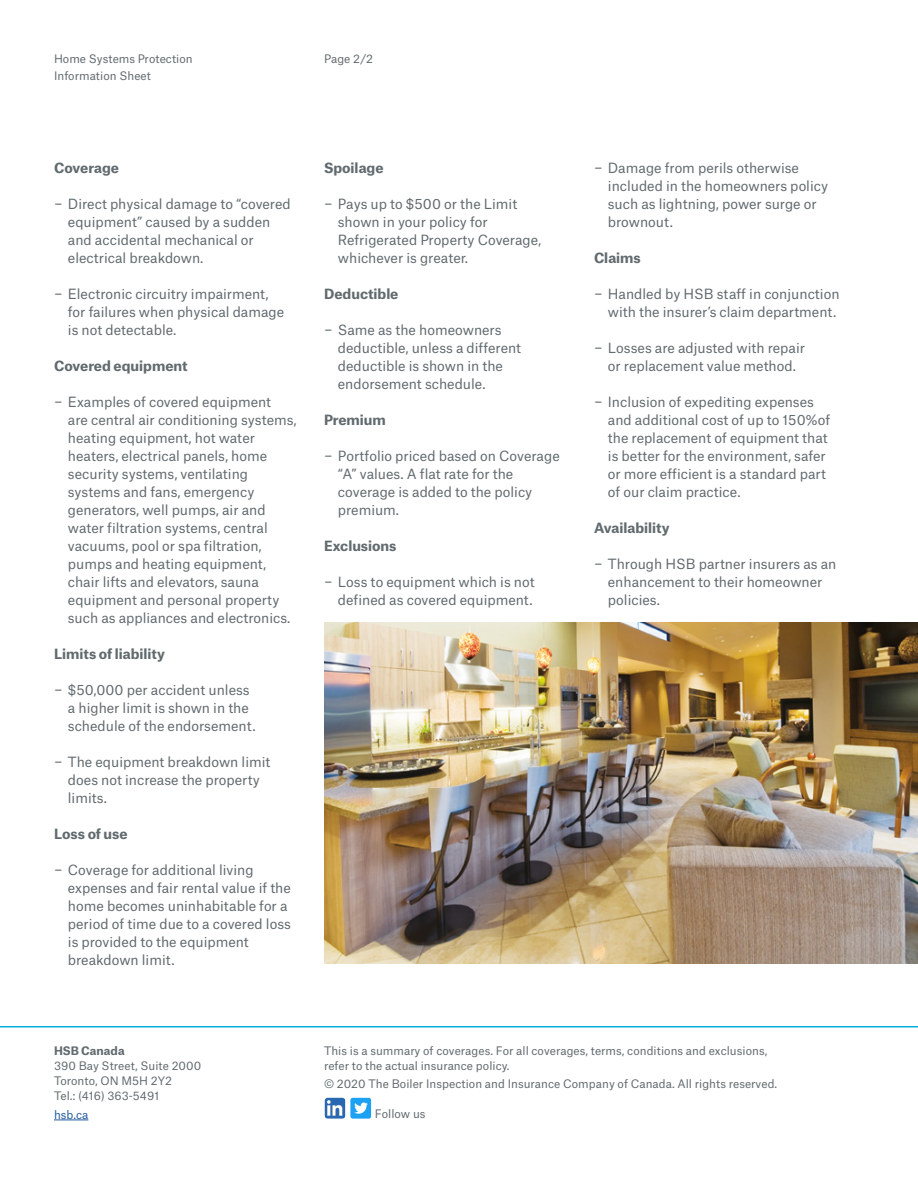
<style>
.page{position:relative;width:918px;height:1188px;background:#fff}
.page>*{position:absolute;margin:0;border:0;box-sizing:border-box;transform-origin:0 0}
.t1{font:13.5px/18px "Munich Re";color:#616a6e}
.t2{font:700 13.5px "Munich Re";color:#616a6e}
.t3{font:11.25px/15px "Munich Re";letter-spacing:.005em;color:#616a6e}
.t4{font:700 11.25px "Munich Re";letter-spacing:.005em;color:#616a6e}
.t5{font:11.25px "Munich Re";color:#245a9c}
</style>
<div class="page">
<img style="left:325px;top:1098px;width:20px;height:21px">
<img style="left:350px;top:1098px;width:21px;height:21px">
<img style="left:324px;top:622px;width:594px;height:342px">
<hr style="left:0;top:1026px;width:918px;height:2px;background:#00b0db">
<hr style="left:54px;top:1120px;width:34px;height:1px;background:#245a9c">
<p class="t3" style="left:54px;top:50px;width:140px">Home Systems Protection</p>
<p class="t3" style="left:324px;top:50px;width:51px">Page 2/2</p>
<p class="t3" style="left:54px;top:67px;width:98px">Information Sheet</p>
<p class="t2" style="left:54px;top:157px;width:67px">Coverage</p>
<p class="t1" style="left:68px;top:193px;width:224px;text-indent:-14px">− Direct physical damage to “covered equipment” caused by a sudden and accidental mechanical or electrical breakdown.</p>
<p class="t1" style="left:68px;top:283px;width:218px;text-indent:-14px">− Electronic circuitry impairment, for failures when physical damage is not detectable.</p>
<p class="t2" style="left:54px;top:355px;width:135px">Covered equipment</p>
<p class="t1" style="left:68px;top:391px;width:230px;text-indent:-14px">− Examples of covered equipment<br>are central air conditioning systems, heating equipment, hot water heaters, electrical panels, home security systems, ventilating systems and fans, emergency generators, well pumps, air and water filtration systems, central vacuums, pool or spa filtration, pumps and heating equipment, chair lifts and elevators, sauna equipment and personal property such as appliances and electronics.</p>
<p class="t2" style="left:54px;top:643px;width:113px">Limits of liability</p>
<p class="t1" style="left:68px;top:679px;width:189px;text-indent:-14px">− $50,000 per accident unless a higher limit is shown in the schedule of the endorsement.</p>
<p class="t1" style="left:68px;top:751px;width:204px;text-indent:-14px">− The equipment breakdown limit does not increase the property limits.</p>
<p class="t2" style="left:54px;top:823px;width:75px">Loss of use</p>
<p class="t1" style="left:68px;top:859px;width:225px;text-indent:-14px">− Coverage for additional living expenses and fair rental value if the home becomes uninhabitable for a period of time due to a covered loss is provided to the equipment breakdown limit.</p>
<p class="t2" style="left:324px;top:157px;width:61px">Spoilage</p>
<p class="t1" style="left:338px;top:193px;width:205px;text-indent:-14px">− Pays up to $500 or the Limit shown in your policy for<br>Refrigerated Property Coverage, whichever is greater.</p>
<p class="t2" style="left:324px;top:283px;width:76px">Deductible</p>
<p class="t1" style="left:338px;top:319px;width:185px;text-indent:-14px">− Same as the homeowners deductible, unless a different deductible is shown in the endorsement schedule.</p>
<p class="t2" style="left:324px;top:409px;width:63px">Premium</p>
<p class="t1" style="left:338px;top:445px;width:223px;text-indent:-14px">− Portfolio priced based on Coverage “A” values. A flat rate for the coverage is added to the policy premium.</p>
<p class="t2" style="left:324px;top:535px;width:74px">Exclusions</p>
<p class="t1" style="left:324px;top:571px;width:212px;text-align:right">− Loss to equipment which is not defined as covered equipment.</p>
<p class="t1" style="left:608px;top:157px;width:222px;text-indent:-14px">− Damage from perils otherwise included in the homeowners policy such as lightning, power surge or brownout.</p>
<p class="t2" style="left:594px;top:247px;width:48px">Claims</p>
<p class="t1" style="left:594px;top:283px;width:247px;text-align:right">− Handled by HSB staff in conjunction with the insurer’s claim department.</p>
<p class="t1" style="left:594px;top:337px;width:213px;text-align:center">− Losses are adjusted with repair or replacement value method.</p>
<p class="t1" style="left:608px;top:391px;width:224px;text-indent:-14px">− Inclusion of expediting expenses and additional cost of up to 150%of the replacement of equipment that is better for the environment, safer or more efficient is a standard part of our claim practice.</p>
<p class="t2" style="left:594px;top:517px;width:77px">Availability</p>
<p class="t1" style="left:608px;top:553px;width:230px;text-indent:-14px">− Through HSB partner insurers as an enhancement to their homeowner policies.</p>
<p class="t4" style="left:54px;top:1042px;width:72px">HSB Canada</p>
<p class="t3" style="left:54px;top:1057px;width:149px">390 Bay Street, Suite 2000<br>Toronto, ON M5H 2Y2<br>Tel.: (416) 363-5491</p>
<p class="t5" style="left:54px;top:1105px;width:36px">hsb.ca</p>
<p class="t3" style="left:324px;top:1042px;width:445px">This is a summary of coverages. For all coverages, terms, conditions and exclusions, refer to the actual insurance policy.</p>
<p class="t3" style="left:324px;top:1075px;width:455px">© 2020 The Boiler Inspection and Insurance Company of Canada. All rights reserved.</p>
<p class="t3" style="left:375px;top:1105px;width:52px">Follow us</p>
</div>
